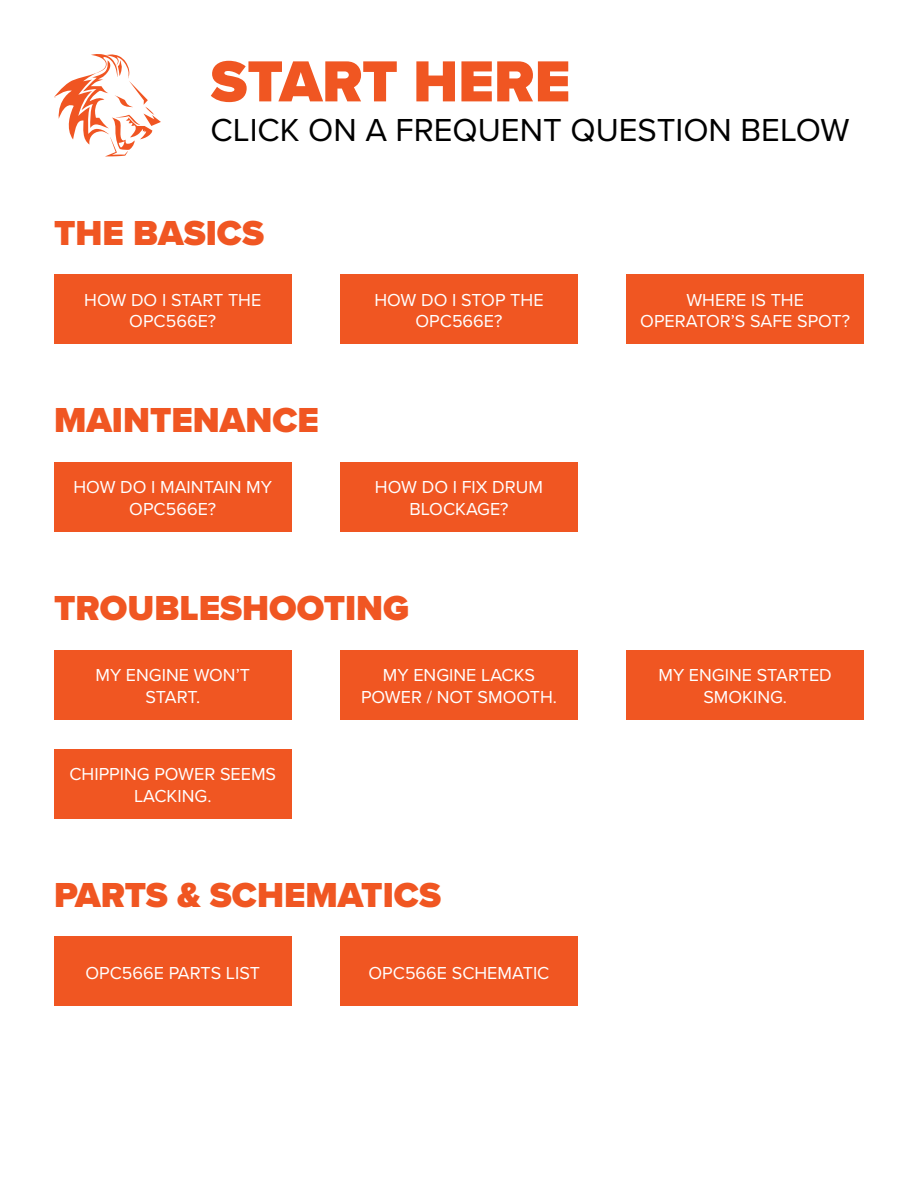
<style>
.page{position:relative;width:918px;height:1188px;background:#fff}
.page>*{position:absolute;margin:0;border:0;box-sizing:border-box;transform-origin:0 0}
.t1{font:900 60px "Proxima Nova";color:#f05622}
.t2{font:900 36px "Proxima Nova";color:#f05622}
.t3{font:33px "Proxima Nova";color:#000}
.t4{font:18px/21.6px "Proxima Nova";color:#fff;text-align:center}
</style>
<div class="page">
<svg style="left:54px;top:54px;width:107px;height:102px"></svg>
<div style="left:54px;top:275px;width:238px;height:69px;background:#f05622"></div>
<div style="left:54px;top:937px;width:238px;height:69px;background:#f05622"></div>
<div style="left:340px;top:275px;width:238px;height:69px;background:#f05622"></div>
<div style="left:340px;top:937px;width:238px;height:69px;background:#f05622"></div>
<div style="left:626px;top:275px;width:238px;height:69px;background:#f05622"></div>
<div style="left:54px;top:462px;width:238px;height:69px;background:#f05622"></div>
<div style="left:340px;top:462px;width:238px;height:69px;background:#f05622"></div>
<div style="left:54px;top:650px;width:238px;height:69px;background:#f05622"></div>
<div style="left:54px;top:749px;width:238px;height:70px;background:#f05622"></div>
<div style="left:340px;top:650px;width:238px;height:69px;background:#f05622"></div>
<div style="left:626px;top:650px;width:238px;height:69px;background:#f05622"></div>
<h1 class="t1" style="left:211px;top:37px;width:361px">START HERE</h1>
<h3 class="t3" style="left:211px;top:105px;width:640px">CLICK ON A FREQUENT QUESTION BELOW</h3>
<h2 class="t2" style="left:54px;top:206px;width:212px">THE BASICS</h2>
<p class="t4" style="left:84px;top:288px;width:179px">HOW DO I START THE<br>OPC566E?</p>
<h2 class="t2" style="left:54px;top:394px;width:267px">MAINTENANCE</h2>
<p class="t4" style="left:374px;top:288px;width:171px">HOW DO I STOP THE<br>OPC566E?</p>
<p class="t4" style="left:74px;top:476px;width:200px">HOW DO I MAINTAIN MY<br>OPC566E?</p>
<p class="t4" style="left:375px;top:476px;width:170px">HOW DO I FIX DRUM<br>BLOCKAGE?</p>
<h2 class="t2" style="left:54px;top:581px;width:357px">TROUBLESHOOTING</h2>
<p class="t4" style="left:640px;top:288px;width:211px">WHERE IS THE<br>OPERATOR’S SAFE SPOT?</p>
<p class="t4" style="left:95px;top:664px;width:156px">MY ENGINE WON’T<br>START.</p>
<p class="t4" style="left:69px;top:763px;width:208px">CHIPPING POWER SEEMS<br>LACKING.</p>
<p class="t4" style="left:361px;top:664px;width:197px">MY ENGINE LACKS<br>POWER / NOT SMOOTH.</p>
<p class="t4" style="left:658px;top:664px;width:175px">MY ENGINE STARTED<br>SMOKING.</p>
<h2 class="t2" style="left:54px;top:868px;width:389px">PARTS &amp; SCHEMATICS</h2>
<p class="t4" style="left:85px;top:961px;width:176px">OPC566E PARTS LIST</p>
<p class="t4" style="left:369px;top:961px;width:182px">OPC566E SCHEMATIC</p>
</div>
